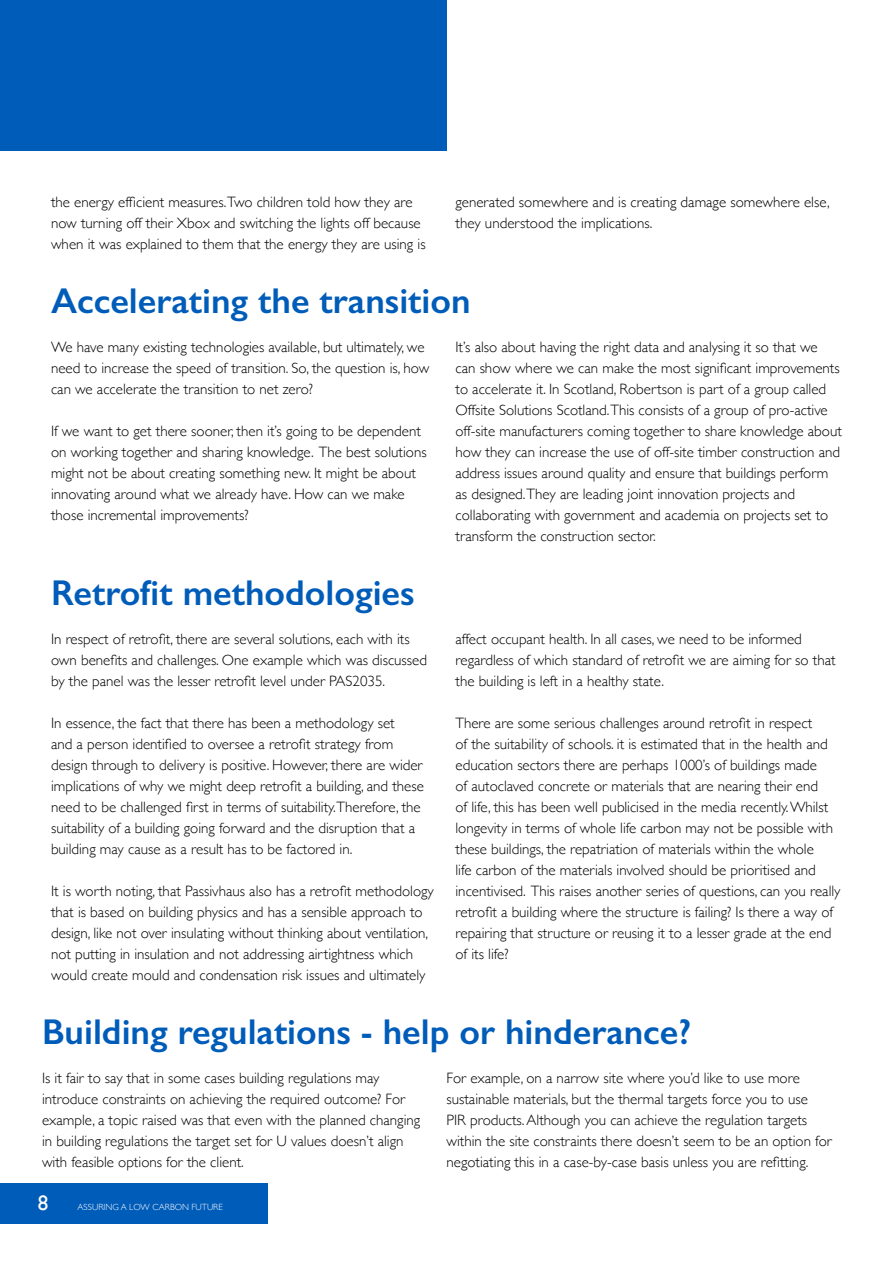
<style>
.page{position:relative;width:893px;height:1263px;background:#fff}
.page>*{position:absolute;margin:0;border:0;box-sizing:border-box;transform-origin:0 0}
.t1{font:600 36px "Gill Sans";color:#005cb9}
.t2{font:21px "Gill Sans";color:#fff}
.t3{font:300 15px/21px "Gill Sans";color:#000}
.t4{font:300 9px "Gill Sans";color:#fff}
</style>
<div class="page">
<div style="left:0;top:1183px;width:267px;height:41px;background:#005cb9"></div>
<div style="left:0;top:0;width:447px;height:151px;background:#005cb9"></div>
<p class="t3" style="left:51px;top:191px;width:376px">the energy efficient measures.Two children told how they are now turning off their Xbox and switching the lights off because when it was explained to them that the energy they are using is</p>
<p class="t3" style="left:455px;top:191px;width:376px">generated somewhere and is creating damage somewhere else, they understood the implications.</p>
<h1 class="t1" style="left:51px;top:279px;width:421px">Accelerating the transition</h1>
<p class="t3" style="left:51px;top:336px;width:380px">We have many existing technologies available, but ultimately, we need to increase the speed of transition. So, the question is, how can we accelerate the transition to net zero?</p>
<p class="t3" style="left:51px;top:420px;width:377px">If we want to get there sooner, then it’s going to be dependent on working together and sharing knowledge. The best solutions might not be about creating something new. It might be about innovating around what we already have. How can we make those incremental improvements?</p>
<h1 class="t1" style="left:51px;top:571px;width:365px">Retrofit methodologies</h1>
<p class="t3" style="left:51px;top:627px;width:378px">In respect of retrofit, there are several solutions, each with its own benefits and challenges. One example which was discussed by the panel was the lesser retrofit level under PAS2035.</p>
<p class="t3" style="left:51px;top:711px;width:374px">In essence, the fact that there has been a methodology set<br>and a person identified to oversee a retrofit strategy from design through to delivery is positive. However, there are wider implications of why we might deep retrofit a building, and these need to be challenged first in terms of suitability.Therefore, the suitability of a building going forward and the disruption that a building may cause as a result has to be factored in.</p>
<p class="t3" style="left:51px;top:879px;width:384px">It is worth noting, that Passivhaus also has a retrofit methodology that is based on building physics and has a sensible approach to design, like not over insulating without thinking about ventilation, not putting in insulation and not addressing airtightness which would create mould and condensation risk issues and ultimately</p>
<p class="t3" style="left:455px;top:336px;width:388px">It’s also about having the right data and analysing it so that we<br>can show where we can make the most significant improvements to accelerate it. In Scotland, Robertson is part of a group called Offsite Solutions Scotland.This consists of a group of pro-active off-site manufacturers coming together to share knowledge about how they can increase the use of off-site timber construction and address issues around quality and ensure that buildings perform as designed.They are leading joint innovation projects and collaborating with government and academia on projects set to transform the construction sector.</p>
<p class="t3" style="left:455px;top:627px;width:382px">affect occupant health. In all cases, we need to be informed regardless of which standard of retrofit we are aiming for so that the building is left in a healthy state.</p>
<p class="t3" style="left:455px;top:711px;width:386px">There are some serious challenges around retrofit in respect<br>of the suitability of schools. it is estimated that in the health and education sectors there are perhaps 1000’s of buildings made<br>of autoclaved concrete or materials that are nearing their end<br>of life, this has been well publicised in the media recently. Whilst longevity in terms of whole life carbon may not be possible with these buildings, the repatriation of materials within the whole<br>life carbon of the materials involved should be prioritised and incentivised. This raises another series of questions, can you really retrofit a building where the structure is failing? Is there a way of repairing that structure or reusing it to a lesser grade at the end of its life?</p>
<h1 class="t1" style="left:42px;top:1010px;width:651px">Building regulations - help or hinderance?</h1>
<p class="t3" style="left:42px;top:1066px;width:380px">Is it fair to say that in some cases building regulations may introduce constraints on achieving the required outcome? For example, a topic raised was that even with the planned changing in building regulations the target set for U values doesn’t align with feasible options for the client.</p>
<p class="t3" style="left:446px;top:1066px;width:387px">For example, on a narrow site where you’d like to use more sustainable materials, but the thermal targets force you to use<br>PIR products. Although you can achieve the regulation targets within the site constraints there doesn’t seem to be an option for negotiating this in a case-by-case basis unless you are refitting.</p>
<h2 class="t2" style="left:38px;top:1190px;width:12px">8</h2>
<p class="t4" style="left:78px;top:1199px;width:147px">ASSURING A LOW CARBON FUTURE</p>
</div>
